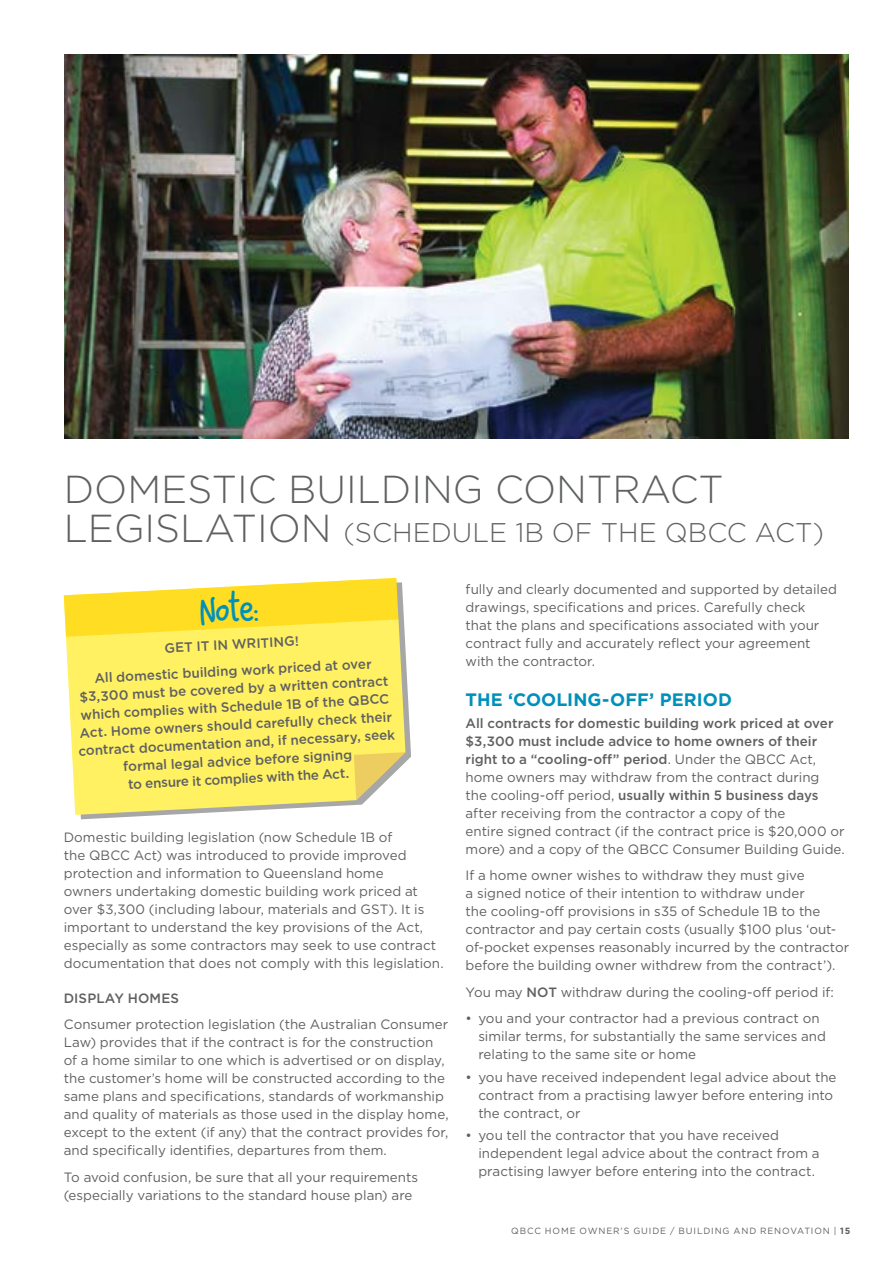
<style>
.page{position:relative;width:893px;height:1263px;background:#fff}
.page>*{position:absolute;margin:0;border:0;box-sizing:border-box;transform-origin:0 0}
.t1{font:43.5px "Sloppy Hand";color:#0090ba}
.t2{font:300 39px "Gotham";color:#5f6062}
.t3{font:300 27px "Gotham";color:#5f6062}
.t4{font:700 18px "Gotham";letter-spacing:.005em;color:#0090ba}
.t5{font:13.5px/18px "Gotham";color:#5f6062}
.t6{font:500 13.5px/18px "Gotham";letter-spacing:.01em;color:#5f6062;text-align:center}
.t7{font:9px "Gotham";letter-spacing:.1em;color:#5f6062}
.s1{font-size:39px}
.s2{font-weight:500}
.s3{font-weight:700}
</style>
<div class="page">
<svg style="left:80px;top:642px;width:331px;height:177px"></svg>
<svg style="left:66px;top:582px;width:339px;height:233px;background:#fcef69"></svg>
<svg style="left:64px;top:578px;width:334px;height:59px;background:#fee54c"></svg>
<svg style="left:354px;top:752px;width:51px;height:48px"></svg>
<img style="left:65px;top:55px;width:784px;height:384px">
<h2 class="t2" style="left:64px;top:465px;width:662px">DOMESTIC BUILDING CONTRACT</h2>
<h3 class="t3" style="left:64px;top:516px;width:762px"><span class="s1">LEGISLATION</span> (SCHEDULE 1B OF THE QBCC ACT)</h3>
<h1 class="t1" style="left:201px;top:590px;width:59px;rotate:-3deg">Note:</h1>
<p class="t6" style="left:92px;top:638px;width:279px;line-height:26.5px;rotate:-3deg">GET IT IN WRITING!<br>All domestic building work priced at over</p>
<p class="t6" style="left:75px;top:688px;width:319px;rotate:-3deg">$3,300 must be covered by a written contract which complies with Schedule 1B of the QBCC Act. Home owners should carefully check their contract documentation and, if necessary, seek formal legal advice before signing<br>to ensure it complies with the Act.</p>
<p class="t5" style="left:64px;top:827px;width:381px">Domestic building legislation (now Schedule 1B of<br>the QBCC Act) was introduced to provide improved protection and information to Queensland home<br>owners undertaking domestic building work priced at over $3,300 (including labour, materials and GST). It is important to understand the key provisions of the Act, especially as some contractors may seek to use contract documentation that does not comply with this legislation.</p>
<p class="t6" style="left:64px;top:989px;width:117px">DISPLAY HOMES</p>
<p class="t5" style="left:64px;top:1015px;width:386px">Consumer protection legislation (the Australian Consumer Law) provides that if the contract is for the construction of a home similar to one which is advertised or on display, the customer’s home will be constructed according to the same plans and specifications, standards of workmanship and quality of materials as those used in the display home, except to the extent (if any) that the contract provides for, and specifically identifies, departures from them.</p>
<p class="t5" style="left:64px;top:1167px;width:356px">To avoid confusion, be sure that all your requirements (especially variations to the standard house plan) are</p>
<p class="t5" style="left:466px;top:580px;width:373px">fully and clearly documented and supported by detailed drawings, specifications and prices. Carefully check<br>that the plans and specifications associated with your contract fully and accurately reflect your agreement with the contractor.</p>
<h3 class="t4" style="left:466px;top:687px;width:268px">THE ‘COOLING-OFF’ PERIOD</h3>
<p class="t5" style="left:466px;top:714px;width:381px"><span class="s2">All contracts for domestic building work priced at over $3,300 must include advice to home owners of their right to a “cooling-off” period</span>. Under the QBCC Act, home owners may withdraw from the contract during<br>the cooling-off period, <span class="s2">usually within 5 business days </span>after receiving from the contractor a copy of the<br>entire signed contract (if the contract price is $20,000 or more) and a copy of the QBCC Consumer Building Guide.</p>
<p class="t5" style="left:466px;top:866px;width:385px">If a home owner wishes to withdraw they must give<br>a signed notice of their intention to withdraw under<br>the cooling-off provisions in s35 of Schedule 1B to the contractor and pay certain costs (usually $100 plus ‘out&shy;of-pocket expenses reasonably incurred by the contractor before the building owner withdrew from the contract’).</p>
<p class="t5" style="left:466px;top:983px;width:370px">You may <span class="s2">NOT</span> withdraw during the cooling-off period if:</p>
<p class="t5" style="left:478px;top:1009px;width:349px;text-indent:-13px">• you and your contractor had a previous contract on similar terms, for substantially the same services and relating to the same site or home</p>
<p class="t5" style="left:478px;top:1067px;width:360px;text-indent:-13px">• you have received independent legal advice about the contract from a practising lawyer before entering into the contract, or</p>
<p class="t5" style="left:478px;top:1126px;width:343px;text-indent:-13px">• you tell the contractor that you have received independent legal advice about the contract from a practising lawyer before entering into the contract.</p>
<p class="t7" style="left:511px;top:1225px;width:341px">QBCC HOME OWNER’S GUIDE / BUILDING AND RENOVATION | <span class="s3">15</span></p>
</div>
